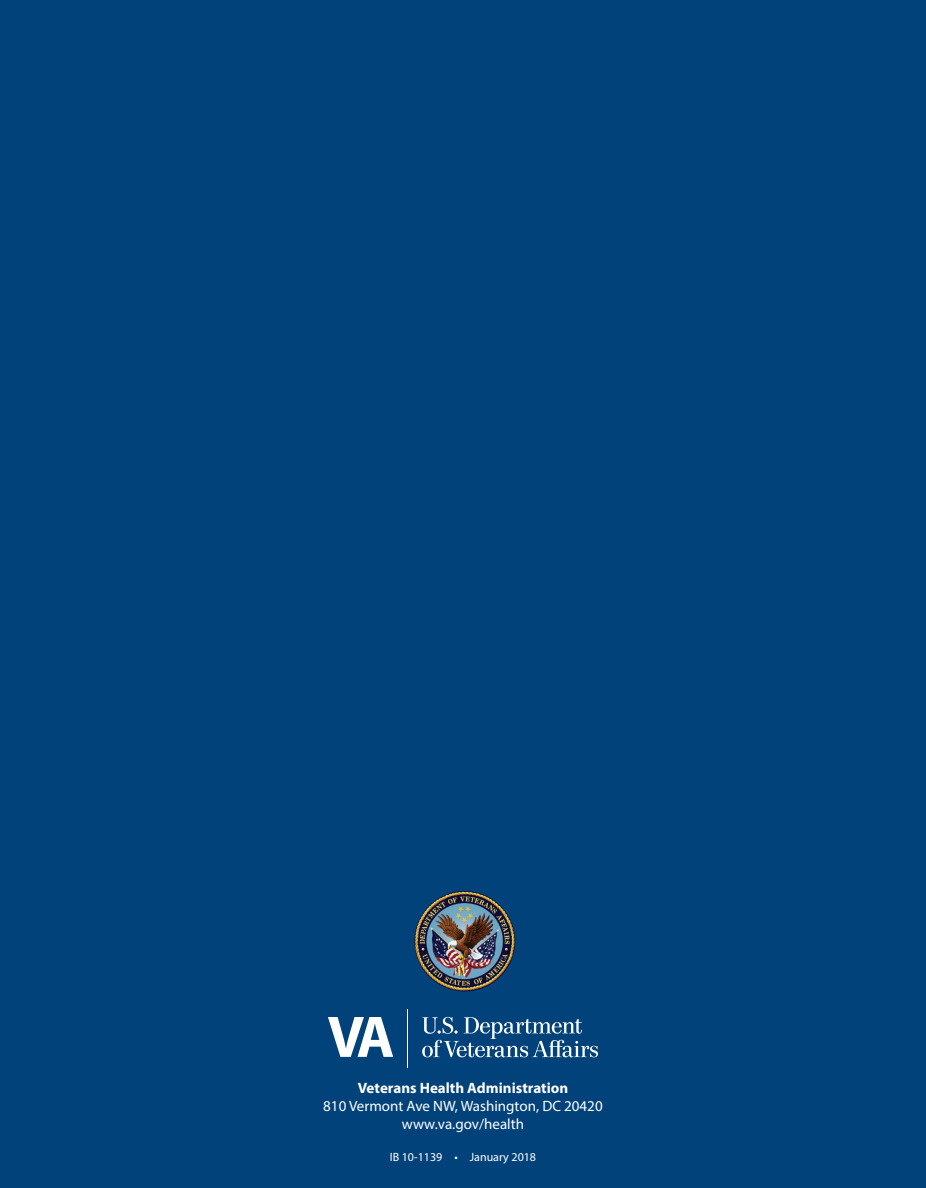
<style>
.page{position:relative;width:926px;height:1188px;background:#004279}
.page>*{position:absolute;margin:0;border:0;box-sizing:border-box;transform-origin:0 0}
.Page_Info_-_10pt_Myr{font:15px "Myriad Pro";color:#fff}
.t1{font:700 15px "Myriad Pro";color:#fff}
.Imprint_Data{font:12px "Myriad Pro";color:#fff}
</style>
<div class="page">
<hr style="left:925px;top:145px;width:1px;height:813px;background:#fff">
<svg style="left:422px;top:1017px;width:176px;height:40px"></svg>
<img style="left:414px;top:891px;width:101px;height:100px;border-radius:50px">
<hr style="left:407px;top:1009px;width:1px;height:59px;background:#fff">
<svg style="left:328px;top:1017px;width:65px;height:40px"></svg>
<p class="t1" style="left:358px;top:1078px;width:212px">Veterans Health Administration</p>
<p class="Page_Info_-_10pt_Myr" style="left:323px;top:1096px;width:281px">810 Vermont Ave NW, Washington, DC 20420</p>
<p class="Page_Info_-_10pt_Myr" style="left:402px;top:1114px;width:124px">www.va.gov/health</p>
<p class="Imprint_Data" style="left:390px;top:1150px;width:148px">IB 10-1139 • January 2018</p>
</div>
